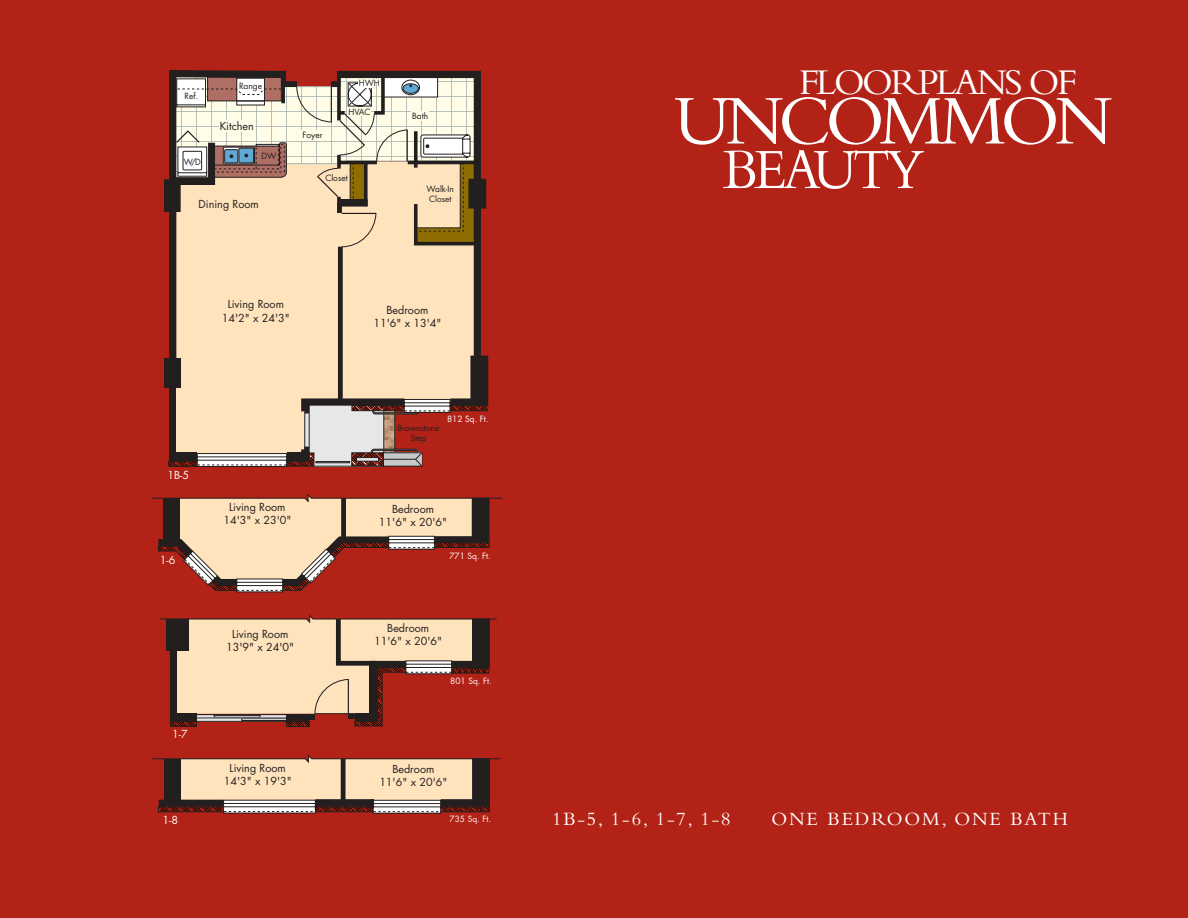
<style>
.page{position:relative;width:1188px;height:918px;background:#b32216}
.page>*{position:absolute;margin:0;border:0;box-sizing:border-box;transform-origin:0 0}
.t1{font:72.9px "Bembo";letter-spacing:-.075em;color:#fff}
.t2{font:59.4px "Bembo";letter-spacing:-.07em;color:#fff;scale:.93 1}
.t3{font:37.8px "Bembo";letter-spacing:-.07em;color:#fff}
.t4{font:19.5px "Bembo";letter-spacing:.1em;color:#fff}
.t5{font:10.8px/13.2px "Futura";color:#231f1f;text-align:center}
.t6{font:10.8px "Futura";color:#fff}
.t7{font:10.8px "Futura";color:#fafafb}
.t8{font:8.4px/10.8px "Futura";color:#231f1f}
.t9{font:8.4px "Futura";color:#fff}
.t10{font:8.4px "Futura";color:#fafafb}
</style>
<div class="page">
<div style="left:169px;top:386px;width:7px;height:75px;background:#231f1f"></div>
<div style="left:165px;top:358px;width:16px;height:30px;background:#231f1f"></div>
<svg style="left:166px;top:70px;width:319px;height:349px"></svg>
<svg style="left:464px;top:407px;width:22px;height:2px"></svg>
<div style="left:352px;top:405px;width:136px;height:6px;border:1px solid #231f1f"></div>
<div style="left:165px;top:180px;width:15px;height:31px;background:#231f1f"></div>
<div style="left:164px;top:180px;width:16px;height:31px;border:1px solid #231f1f"></div>
<div style="left:469px;top:179px;width:17px;height:29px;background:#231f1f"></div>
<div style="left:471px;top:356px;width:17px;height:50px;background:#231f1f"></div>
<svg style="left:197px;top:247px;width:267px;height:218px"></svg>
<svg style="left:170px;top:71px;width:310px;height:176px"></svg>
<div style="left:304px;top:403px;width:5px;height:10px;background:#231f1f"></div>
<svg style="left:168px;top:442px;width:146px;height:25px"></svg>
<svg style="left:171px;top:463px;width:24px;height:1px"></svg>
<div style="left:169px;top:461px;width:28px;height:5px;border:1px solid #231f1f"></div>
<svg style="left:351px;top:399px;width:99px;height:68px"></svg>
<svg style="left:152px;top:494px;width:351px;height:98px"></svg>
<svg style="left:159px;top:614px;width:338px;height:112px"></svg>
<div style="left:175px;top:714px;width:22px;height:8px;background:#231f1f"></div>
<div style="left:286px;top:714px;width:23px;height:9px;background:#231f1f"></div>
<svg style="left:172px;top:723px;width:23px;height:1px"></svg>
<div style="left:170px;top:721px;width:27px;height:5px;border:1px solid #231f1f"></div>
<svg style="left:288px;top:724px;width:19px;height:1px"></svg>
<div style="left:286px;top:722px;width:23px;height:5px;border:1px solid #231f1f"></div>
<div style="left:355px;top:714px;width:23px;height:8px;background:#231f1f"></div>
<div style="left:369px;top:662px;width:8px;height:59px;background:#231f1f"></div>
<div style="left:349px;top:714px;width:14px;height:5px;background:#231f1f"></div>
<div style="left:301px;top:714px;width:14px;height:5px;background:#231f1f"></div>
<hr style="left:315px;top:713px;width:40px;height:1px;background:#231f1f">
<svg style="left:152px;top:755px;width:349px;height:58px"></svg>
<div style="left:316px;top:461px;width:34px;height:2px;border:1px solid #231f1f"></div>
<p class="t8" style="left:184px;top:91px;width:15px">Ref.</p>
<p class="t8" style="left:184px;top:157px;width:19px">W/D</p>
<p class="t8" style="left:239px;top:81px;width:25px">Range</p>
<p class="t8" style="left:359px;top:78px;width:23px">HWH</p>
<p class="t8" style="left:348px;top:107px;width:24px">HVAC</p>
<p class="t5" style="left:220px;top:121px;width:36px">Kitchen</p>
<p class="t8" style="left:262px;top:151px;width:16px">DW</p>
<p class="t8" style="left:303px;top:130px;width:22px">Foyer</p>
<p class="t8" style="left:325px;top:174px;width:24px">Closet</p>
<p class="t5" style="left:199px;top:199px;width:62px">Dining Room</p>
<p class="t8" style="left:412px;top:111px;width:18px">Bath</p>
<p class="t8" style="left:427px;top:184px;width:29px">Walk-In<br>Closet</p>
<p class="t5" style="left:222px;top:299px;width:70px">Living Room<br>14'2" x 24'3"</p>
<p class="t5" style="left:373px;top:304px;width:70px">Bedroom<br>11'6" x 13'4"</p>
<p class="t6" style="left:168px;top:470px;width:23px">1B-5</p>
<p class="t8" style="left:397px;top:424px;width:44px;line-height:9.6px;text-align:center">Brownstone<br>Step</p>
<p class="t9" style="left:447px;top:416px;width:43px">812 Sq. Ft.</p>
<p class="t5" style="left:223px;top:502px;width:70px">Living Room<br>14'3" x 23'0"</p>
<p class="t5" style="left:379px;top:503px;width:70px">Bedroom<br>11'6" x 20'6"</p>
<p class="t7" style="left:160px;top:555px;width:17px">1-6</p>
<p class="t9" style="left:449px;top:552px;width:43px">771 Sq. Ft.</p>
<p class="t7" style="left:172px;top:729px;width:17px">1-7</p>
<p class="t5" style="left:226px;top:628px;width:70px">Living Room<br>13'9" x 24'0"</p>
<p class="t5" style="left:374px;top:623px;width:70px">Bedroom<br>11'6" x 20'6"</p>
<p class="t10" style="left:450px;top:677px;width:43px">801 Sq. Ft.</p>
<p class="t5" style="left:224px;top:762px;width:70px">Living Room<br>14'3" x 19'3"</p>
<p class="t5" style="left:379px;top:764px;width:70px">Bedroom<br>11'6" x 20'6"</p>
<p class="t6" style="left:163px;top:815px;width:17px">1-8</p>
<p class="t10" style="left:450px;top:816px;width:43px">735 Sq. Ft.</p>
<h3 class="t3" style="left:799px;top:68px;width:279px">FLOORPLANS OF</h3>
<h1 class="t1" style="left:674px;top:94px;width:440px">UNCOMMON</h1>
<h2 class="t2" style="left:723px;top:148px;width:219px">BEAUTY</h2>
<h3 class="t4" style="left:552px;top:812px;width:180px">1B-5, 1-6, 1-7, 1-8</h3>
<h3 class="t4" style="left:771px;top:812px;width:298px">ONE BEDROOM, ONE BATH</h3>
</div>
